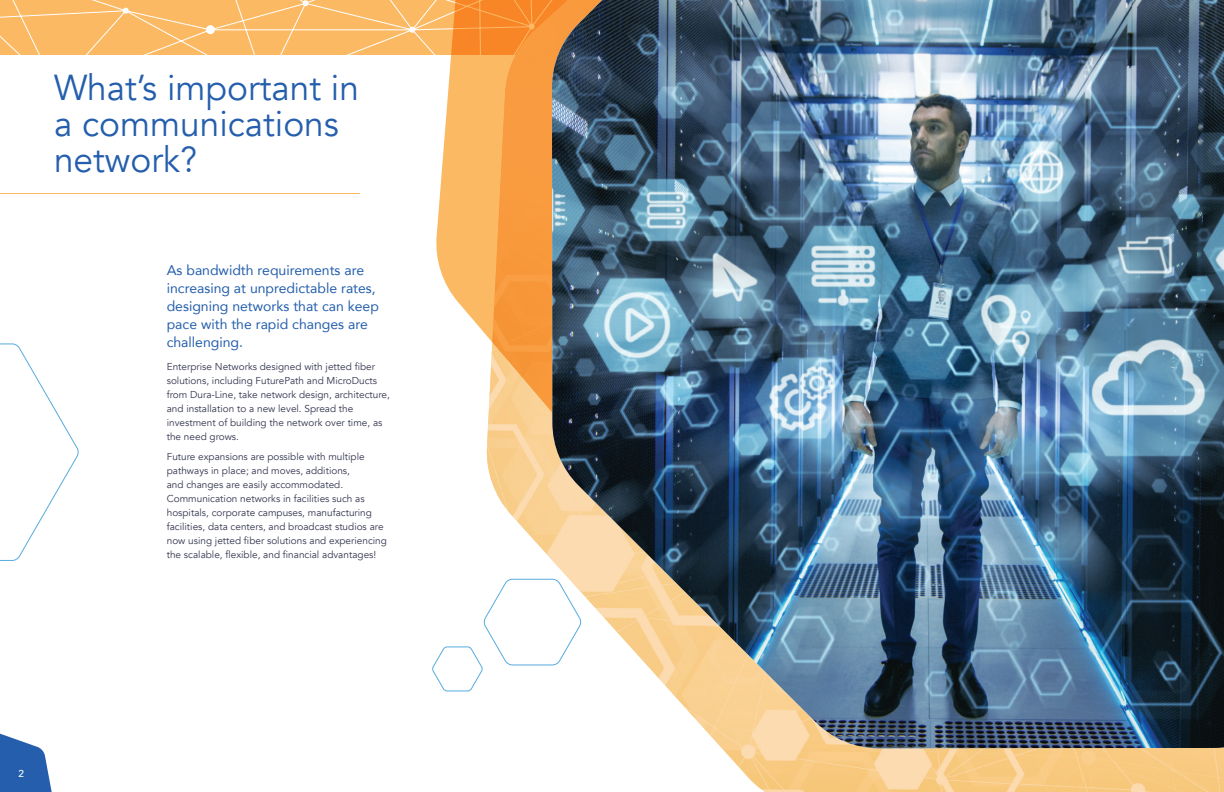
<style>
.page{position:relative;width:1224px;height:792px;background:#fff}
.page>*{position:absolute;margin:0;border:0;box-sizing:border-box;transform-origin:0 0}
.Headline{font:36px/36px "Avenir";color:#245eac}
.Opening_line{font:14px/18px "Avenir";color:#245eac}
.Body_Copy{font:10px/14px "Avenir";color:#333650}
.t1{font:500 10px "Avenir";color:#fff}
</style>
<div class="page">
<svg style="left:0;top:0;width:435px;height:55px;background:#fcbc6b"></svg>
<svg style="left:302px;top:0;width:7px;height:6px"></svg>
<svg style="left:408px;top:27px;width:8px;height:6px"></svg>
<svg style="left:122px;top:8px;width:8px;height:6px"></svg>
<div style="left:206px;top:25px;width:9px;height:9px;background:#fff;border-radius:50%"></div>
<svg style="left:0;top:733px;width:52px;height:59px"></svg>
<img style="left:721px;top:748px;width:503px;height:44px">
<svg style="left:435px;top:0;width:117px;height:560px"></svg>
<hr style="left:0;top:193px;width:360px;height:1px;background:#fcb963">
<img style="left:552px;top:0;width:672px;height:748px">
<svg style="left:432px;top:578px;width:150px;height:114px"></svg>
<svg style="left:0;top:343px;width:79px;height:218px"></svg>
<p class="Headline" style="left:54px;top:70px;width:306px">What’s important in a communications network?</p>
<p class="Opening_line" style="left:167px;top:261px;width:214px">As bandwidth requirements are increasing at unpredictable rates, designing networks that can keep pace with the rapid changes are challenging.</p>
<p class="Body_Copy" style="left:167px;top:360px;width:225px">Enterprise Networks designed with jetted fiber solutions, including FuturePath and MicroDucts from Dura-Line, take network design, architecture, and installation to a new level. Spread the investment of building the network over time, as the need grows.</p>
<p class="Body_Copy" style="left:167px;top:450px;width:222px">Future expansions are possible with multiple pathways in place; and moves, additions,<br>and changes are easily accommodated.<br>Communication networks in facilities such as hospitals, corporate campuses, manufacturing facilities, data centers, and broadcast studios are now using jetted fiber solutions and experiencing the scalable, flexible, and financial advantages!</p>
<p class="t1" style="left:19px;top:765px;width:7px">2</p>
</div>
